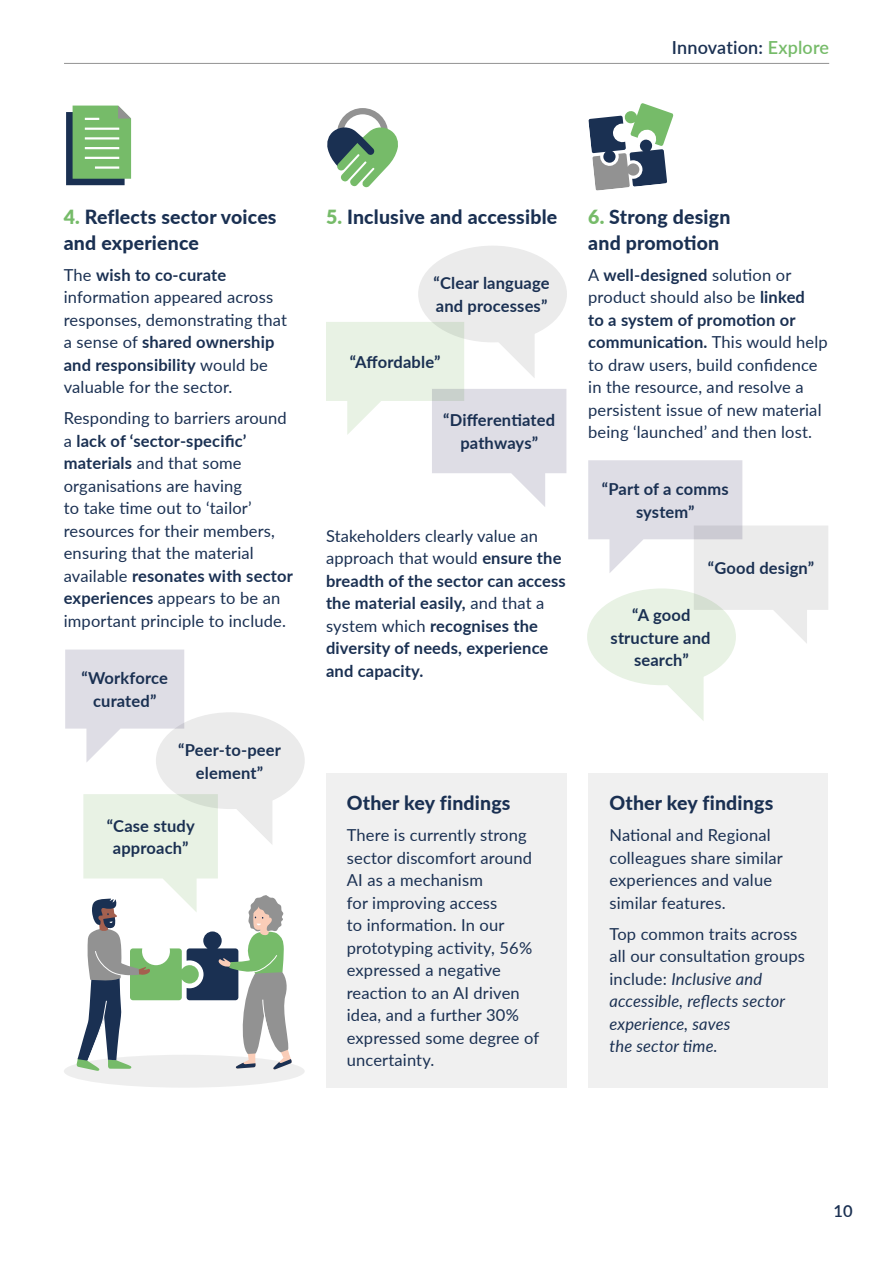
<style>
.page{position:relative;width:893px;height:1263px;background:#fff}
.page>*{position:absolute;margin:0;border:0;box-sizing:border-box;transform-origin:0 0}
.Heading_2{font:800 19.5px/25.5px "Lato";letter-spacing:.01em;color:#1a3052}
.t1{font:600 18px "Lato";letter-spacing:.01em;color:#1a3052}
.Body{font:16.5px/22.5px "Lato";letter-spacing:.01em;color:#1a3052}
.Body_Bold{font:700 16.5px/22.5px "Lato";letter-spacing:.01em;color:#1a3052;text-align:center}
.Body-2{font:700 16.5px/22.5px "Lato";letter-spacing:.01em;color:#1a3052}
.Body-3{font:italic 16.5px/22.5px "Lato";letter-spacing:.01em;color:#1a3052}
.t2{font:600 16.5px "Lato";color:#1a3052}
.s1{color:#76bb69}
.s2{font-weight:900;color:#76bb69}
.s3{font-weight:700}
.s4{font-weight:400}
.s5{font-style:normal}
</style>
<div class="page">
<hr style="left:64px;top:63px;width:765px;height:1px;background:#929292">
<div style="left:326px;top:773px;width:240px;height:315px;background:#f0f0f0"></div>
<div style="left:588px;top:773px;width:240px;height:315px;background:#f0f0f0"></div>
<div style="left:156px;top:712px;width:149px;height:97px;background:#ebebeb;border-radius:50%"></div>
<div style="left:587px;top:588px;width:149px;height:97px;background:#e8f2e4;border-radius:50%"></div>
<svg style="left:668px;top:677px;width:36px;height:44px"></svg>
<div style="left:418px;top:246px;width:149px;height:96px;background:#ebebeb;border-radius:50%"></div>
<svg style="left:65px;top:649px;width:119px;height:113px"></svg>
<svg style="left:588px;top:460px;width:240px;height:183px"></svg>
<svg style="left:326px;top:322px;width:240px;height:185px"></svg>
<svg style="left:66px;top:106px;width:65px;height:79px;background:#6fa76e"></svg>
<hr style="left:85px;top:137px;width:34px;height:3px;background:#fff">
<hr style="left:85px;top:147px;width:34px;height:2px;background:#fff">
<hr style="left:85px;top:157px;width:34px;height:2px;background:#fff">
<hr style="left:95px;top:166px;width:24px;height:3px;background:#fff">
<div style="left:64px;top:1055px;width:241px;height:33px;background:#eee;border-radius:50%"></div>
<svg style="left:76px;top:794px;width:216px;height:277px"></svg>
<svg style="left:327px;top:108px;width:71px;height:79px"></svg>
<svg style="left:588px;top:103px;width:86px;height:88px"></svg>
<p class="t1" style="left:672px;top:34px;width:159px">Innovation: <span class="s1">Explore</span></p>
<h2 class="Heading_2" style="left:64px;top:203px;width:214px"><span class="s2">4.</span> Reflects sector voices and experience</h2>
<p class="Body" style="left:64px;top:263px;width:225px">The <span class="s3">wish to co-curate </span>information appeared across responses, demonstrating that a sense of <span class="s3">shared ownership and responsibility</span> would be valuable for the sector.</p>
<p class="Body" style="left:64px;top:406px;width:231px">Responding to barriers around a <span class="s3">lack of ‘sector-specific’ materials</span> and that some organisations are having<br>to take time out to ‘tailor’ resources for their members, ensuring that the material available <span class="s3">resonates with sector experiences</span> appears to be an important principle to include.</p>
<p class="Body_Bold" style="left:82px;top:666px;width:88px">“Workforce curated”</p>
<p class="Body_Bold" style="left:178px;top:738px;width:104px">“Peer-to-peer element”</p>
<p class="Body_Bold" style="left:107px;top:814px;width:90px">“Case study approach”</p>
<h2 class="Heading_2" style="left:326px;top:203px;width:233px"><span class="s2">5.</span> Inclusive and accessible</h2>
<p class="Body_Bold" style="left:433px;top:271px;width:118px;text-align:left">“Clear language and processes”</p>
<p class="Body_Bold" style="left:350px;top:350px;width:92px">“Affordable”</p>
<p class="Body_Bold" style="left:443px;top:408px;width:113px">“Differentiated pathways”</p>
<p class="Body-2" style="left:326px;top:524px;width:241px"><span class="s4">Stakeholders clearly value an approach that would</span> ensure the breadth of the sector can access the material easily, <span class="s4">and that a system which</span> recognises the diversity of needs, experience and capacity.</p>
<h2 class="Heading_2" style="left:588px;top:203px;width:144px"><span class="s2">6.</span> Strong design and promotion</h2>
<p class="Body" style="left:588px;top:263px;width:241px">A <span class="s3">well-designed</span> solution or product should also be <span class="s3">linked<br>to a system of promotion or communication.</span> This would help to draw users, build confidence in the resource, and resolve a persistent issue of new material being ‘launched’ and then lost.</p>
<p class="Body_Bold" style="left:602px;top:477px;width:128px">“Part of a comms system”</p>
<p class="Body_Bold" style="left:708px;top:556px;width:108px">“Good design”</p>
<p class="Body_Bold" style="left:611px;top:603px;width:101px">“A good structure and search”</p>
<h2 class="Heading_2" style="left:347px;top:789px;width:165px">Other key findings</h2>
<p class="Body" style="left:347px;top:823px;width:194px">There is currently strong sector discomfort around<br>AI as a mechanism<br>for improving access<br>to information. In our prototyping activity, 56% expressed a negative reaction to an AI driven idea, and a further 30% expressed some degree of uncertainty.</p>
<h2 class="Heading_2" style="left:609px;top:789px;width:165px">Other key findings</h2>
<p class="Body" style="left:609px;top:823px;width:175px">National and Regional colleagues share similar experiences and value similar features.</p>
<p class="Body-3" style="left:609px;top:921px;width:197px"><span class="s5">Top common traits across all our consultation groups include:</span> Inclusive and accessible, reflects sector experience, saves<br>the sector time.</p>
<p class="t2" style="left:833px;top:1199px;width:21px">10</p>
</div>
